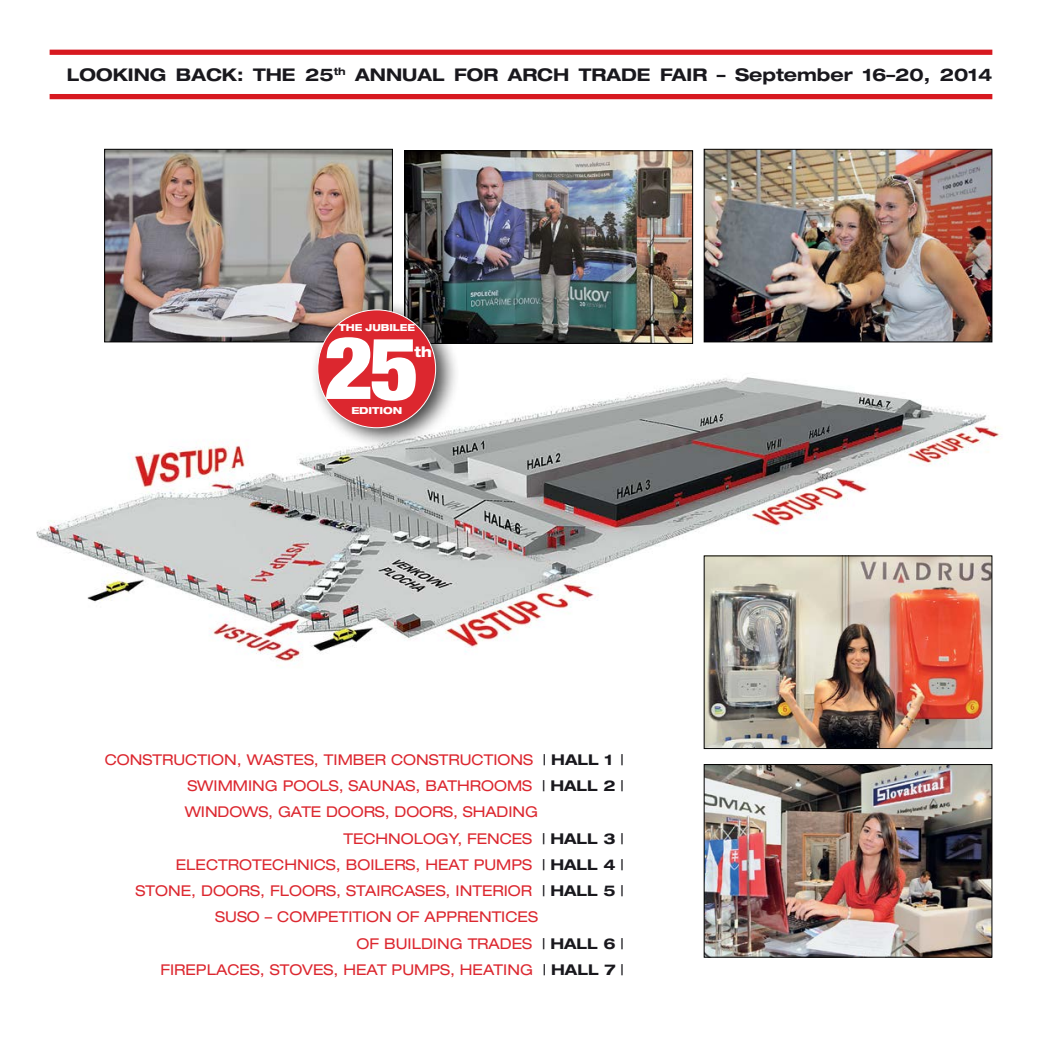
<style>
.page{position:relative;width:1042px;height:1042px;background:#fff}
.page>*{position:absolute;margin:0;border:0;box-sizing:border-box;transform-origin:0 0}
.t1{font:700 expanded 17.5px "Helvetica Neue LT Pro";color:#19181d}
.t2{font:expanded 14.88px "Helvetica Neue LT Pro";color:#dc272f}
.t3{font:800 expanded 14.53px "Helvetica Neue LT Pro";color:#fff;scale:.95 1}
.t4{font:800 expanded 9.62px "Helvetica Neue LT Pro";letter-spacing:-.01em;color:#fff;scale:.95 1}
.t5{font:800 expanded 9.62px "Helvetica Neue LT Pro";letter-spacing:-.01em;color:#fff}
.s1{color:#19181d}
.s2{font-weight:700;color:#19181d}
</style>
<div class="page">
<div style="left:50px;top:50px;width:942px;height:5px;background:#d71920"></div>
<div style="left:50px;top:94px;width:942px;height:5px;background:#d71920"></div>
<img style="left:36px;top:278px;width:966px;height:472px">
<img style="left:106px;top:151px;width:285px;height:189px">
<div style="left:104px;top:149px;width:289px;height:193px;border:1px solid #000"></div>
<img style="left:706px;top:557px;width:284px;height:190px">
<div style="left:704px;top:555px;width:288px;height:194px;border:1px solid #000"></div>
<img style="left:706px;top:766px;width:284px;height:189px">
<div style="left:704px;top:764px;width:288px;height:193px;border:1px solid #000"></div>
<img style="left:706px;top:151px;width:284px;height:189px">
<div style="left:704px;top:149px;width:288px;height:193px;border:1px solid #000"></div>
<img style="left:406px;top:152px;width:285px;height:190px">
<div style="left:404px;top:150px;width:289px;height:194px;border:1px solid #000"></div>
<div style="left:309px;top:299px;width:151px;height:151px;background:#000;opacity:.75"></div>
<div style="left:318px;top:310px;width:118px;height:118px;background:#dc272f;border-radius:50%"></div>
<svg style="left:326px;top:337px;width:90px;height:64px"></svg>
<p class="t1" style="left:67px;top:63px;width:927px">LOOKING BACK: THE 25<sup>th</sup> ANNUAL FOR ARCH TRADE FAIR – September 16–20, 2014</p>
<p class="t4" style="left:339px;top:321px;width:81px">THE JUBILEE</p>
<p class="t3" style="left:414px;top:342px;width:20px">th</p>
<p class="t5" style="left:351px;top:404px;width:53px">EDITION</p>
<p class="t2" style="left:105px;top:751px;width:521px">CONSTRUCTION, WASTES, TIMBER CONSTRUCTIONS <span class="s1">|</span> <span class="s2">HALL 1</span> <span class="s1">|</span></p>
<p class="t2" style="left:187px;top:777px;width:438px">SWIMMING POOLS, SAUNAS, BATHROOMS <span class="s1">|</span> <span class="s2">HALL 2</span> <span class="s1">|</span></p>
<p class="t2" style="left:185px;top:803px;width:355px">WINDOWS, GATE DOORS, DOORS, SHADING</p>
<p class="t2" style="left:344px;top:830px;width:282px">TECHNOLOGY, FENCES <span class="s1">|</span> <span class="s2">HALL 3</span> <span class="s1">|</span></p>
<p class="t2" style="left:176px;top:856px;width:450px">ELECTROTECHNICS, BOILERS, HEAT PUMPS <span class="s1">|</span> <span class="s2">HALL 4</span> <span class="s1">|</span></p>
<p class="t2" style="left:136px;top:882px;width:490px">STONE, DOORS, FLOORS, STAIRCASES, INTERIOR <span class="s1">|</span> <span class="s2">HALL 5</span> <span class="s1">|</span></p>
<p class="t2" style="left:215px;top:908px;width:324px">SUSO – COMPETITION OF APPRENTICES</p>
<p class="t2" style="left:357px;top:935px;width:269px">OF BUILDING TRADES <span class="s1">|</span> <span class="s2">HALL 6</span> <span class="s1">|</span></p>
<p class="t2" style="left:160px;top:961px;width:465px">FIREPLACES, STOVES, HEAT PUMPS, HEATING <span class="s1">|</span> <span class="s2">HALL 7</span> <span class="s1">|</span></p>
</div>
